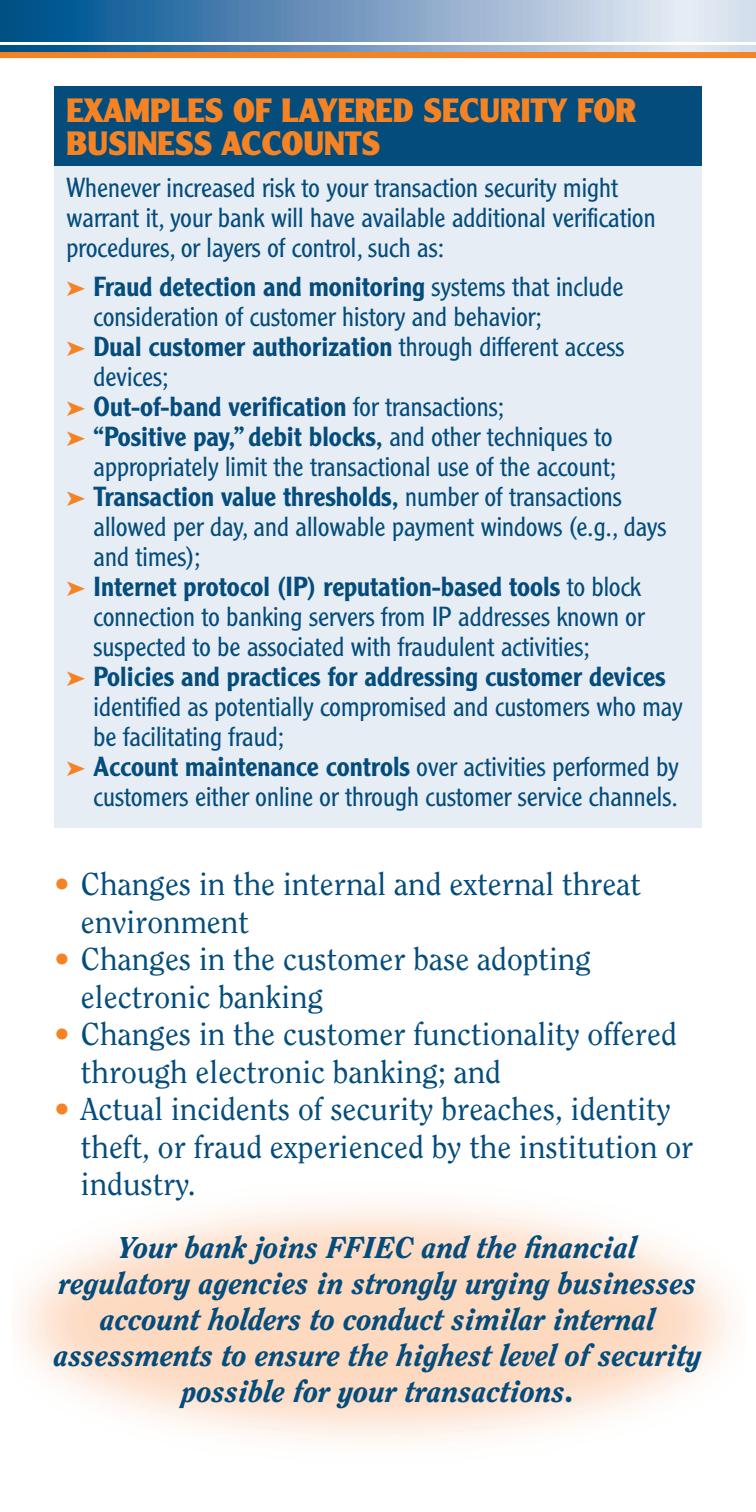
<style>
.page{position:relative;width:756px;height:1512px;background:#fff}
.page>*{position:absolute;margin:0;border:0;box-sizing:border-box;transform-origin:0 0}
.t1{font:900 33px/33px "Clearface Gothic LH";color:#f58324}
.t2{font:31.5px/37.5px "Clearface";color:#034c7c}
.t3{font:italic 800 30px/36px "Clearface";color:#034c7c;text-align:center}
.t4{font:300 27px/30px "Clearface Gothic LH";color:#034c7c}
.t5{font:500 27px "Clearface Gothic LH";color:#034c7c}
.s1{color:#f58324}
.s2{font-weight:300}
</style>
<div class="page">
<div style="left:54px;top:86px;width:648px;height:742px;background:#e6edf5"></div>
<svg style="left:0;top:0;width:756px;height:52px;background:#779ec2"></svg>
<hr style="left:0;top:42px;width:756px;height:3px;background:#fff">
<div style="left:0;top:52px;width:756px;height:6px;background:#f58324"></div>
<div style="left:54px;top:86px;width:648px;height:80px;background:#034c7c"></div>
<p class="t1" style="left:67px;top:93px;width:571px">EXAMPLES OF LAYERED SECURITY FOR<br>BUSINESS ACCOUNTS</p>
<p class="t4" style="left:67px;top:172px;width:591px">Whenever increased risk to your transaction security might warrant it, your bank will have available additional verification procedures, or layers of control, such as:</p>
<p class="t5" style="left:67px;top:269px;width:558px"><span class="s1">➤</span> Fraud detection and monitoring <span class="s2">systems that include</span></p>
<p class="t4" style="left:94px;top:301px;width:450px">consideration of customer history and behavior;</p>
<p class="t5" style="left:67px;top:329px;width:559px"><span class="s1">➤</span> Dual customer authorization <span class="s2">through different access</span></p>
<p class="t4" style="left:94px;top:361px;width:77px">devices;</p>
<p class="t5" style="left:67px;top:389px;width:439px"><span class="s1">➤</span> Out-of-band verification <span class="s2">for transactions;</span></p>
<p class="t5" style="left:67px;top:419px;width:548px"><span class="s1">➤</span> “Positive pay,” debit blocks, <span class="s2">and other techniques to</span></p>
<p class="t4" style="left:94px;top:451px;width:524px">appropriately limit the transactional use of the account;</p>
<p class="t5" style="left:67px;top:479px;width:557px"><span class="s1">➤</span> Transaction value thresholds, <span class="s2">number of transactions</span></p>
<p class="t4" style="left:94px;top:511px;width:574px">allowed per day, and allowable payment windows (e.g., days</p>
<p class="t4" style="left:94px;top:541px;width:108px">and times);</p>
<p class="t5" style="left:67px;top:569px;width:576px"><span class="s1">➤</span> Internet protocol (IP) reputation-based tools <span class="s2">to block</span></p>
<p class="t4" style="left:94px;top:601px;width:553px">connection to banking servers from IP addresses known or</p>
<p class="t4" style="left:94px;top:631px;width:498px">suspected to be associated with fraudulent activities;</p>
<p class="t5" style="left:67px;top:659px;width:601px"><span class="s1">➤</span> Policies and practices for addressing customer devices</p>
<p class="t4" style="left:94px;top:691px;width:591px">identified as potentially compromised and customers who may</p>
<p class="t4" style="left:94px;top:721px;width:192px">be facilitating fraud;</p>
<p class="t5" style="left:67px;top:749px;width:613px"><span class="s1">➤</span> Account maintenance controls <span class="s2">over activities performed by</span></p>
<p class="t4" style="left:94px;top:781px;width:586px">customers either online or through customer service channels.</p>
<p class="t2" style="left:81px;top:865px;width:561px;text-indent:-27px"><span class="s1">•</span> Changes in the internal and external threat environment</p>
<p class="t2" style="left:81px;top:940px;width:512px;text-indent:-27px"><span class="s1">•</span> Changes in the customer base adopting electronic banking</p>
<p class="t2" style="left:81px;top:1015px;width:597px;text-indent:-27px"><span class="s1">•</span> Changes in the customer functionality offered through electronic banking; and</p>
<p class="t2" style="left:81px;top:1090px;width:614px;text-indent:-27px"><span class="s1">•</span> Actual incidents of security breaches, identity theft, or fraud experienced by the institution or industry.</p>
<p class="t3" style="left:54px;top:1229px;width:650px">Your bank joins FFIEC and the financial regulatory agencies in strongly urging businesses account holders to conduct similar internal assessments to ensure the highest level of security possible for your transactions.</p>
</div>
